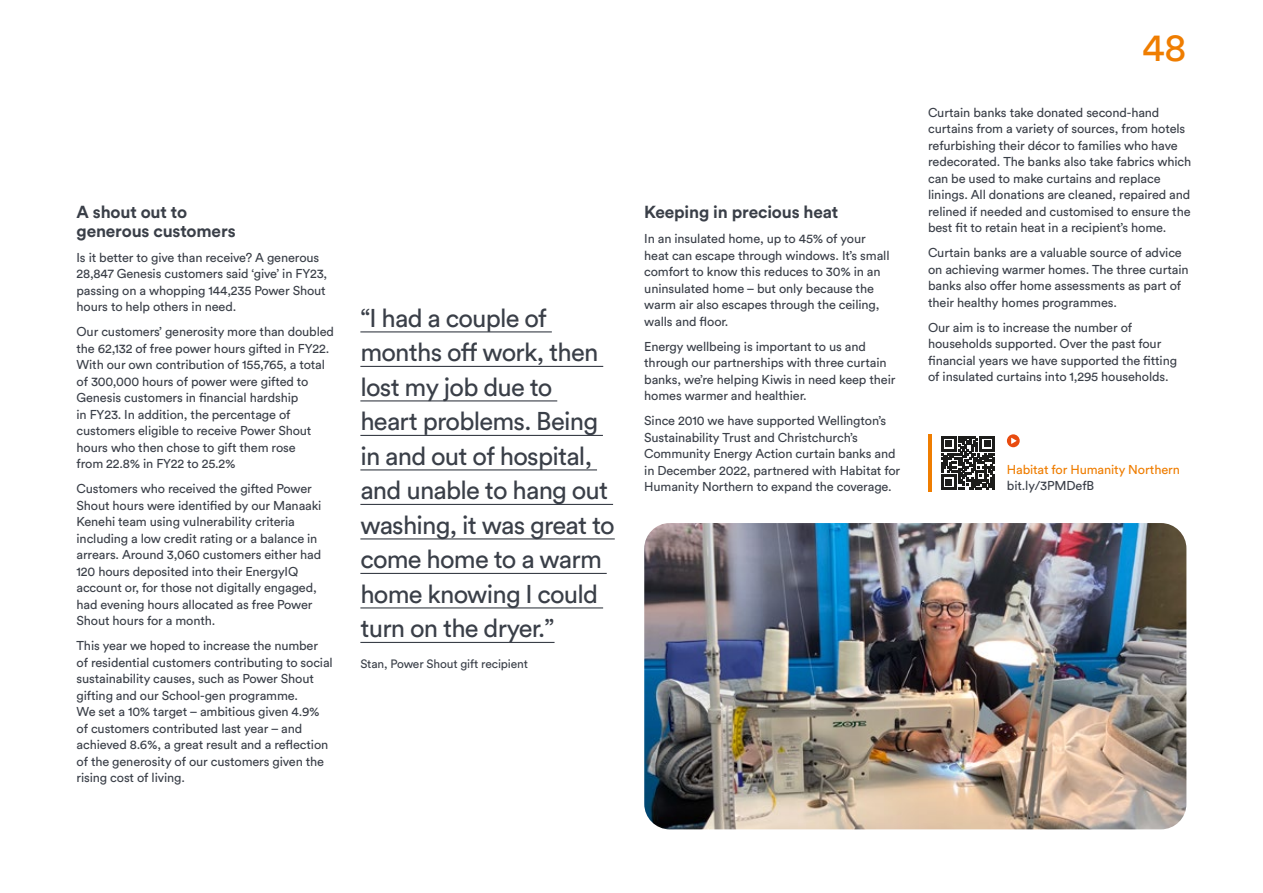
<style>
.page{position:relative;width:1263px;height:893px;background:#fff}
.page>*{position:absolute;margin:0;border:0;box-sizing:border-box;transform-origin:0 0}
.t1{font:39.15px "Circular Pro";color:#ef7d00}
.t2{font:25.5px/34.5px "Circular Pro";letter-spacing:-.03em;color:#3a3f48}
.t3{font:700 17.25px/18.8px "Circular Std";letter-spacing:-.01em;color:#3a3f48}
.t4{font:12.75px/16.5px "Circular Pro";letter-spacing:-.01em;color:#3a3f48}
.t5{font:12.75px "Circular Pro";letter-spacing:-.01em;color:#ef7d00}
.t6{font:12px "Circular Pro";letter-spacing:-.01em;color:#3a3f48}
</style>
<div class="page">
<hr style="left:360px;top:331px;width:192px;height:1px;background:#3a3f48">
<hr style="left:360px;top:366px;width:243px;height:1px;background:#3a3f48">
<hr style="left:360px;top:400px;width:197px;height:1px;background:#3a3f48">
<hr style="left:360px;top:435px;width:243px;height:1px;background:#3a3f48">
<hr style="left:360px;top:469px;width:237px;height:1px;background:#3a3f48">
<hr style="left:360px;top:504px;width:253px;height:1px;background:#3a3f48">
<hr style="left:360px;top:538px;width:255px;height:1px;background:#3a3f48">
<hr style="left:360px;top:573px;width:247px;height:1px;background:#3a3f48">
<hr style="left:360px;top:607px;width:243px;height:1px;background:#3a3f48">
<hr style="left:360px;top:642px;width:194px;height:1px;background:#3a3f48">
<img style="left:644px;top:523px;width:542px;height:306px">
<svg style="left:1007px;top:434px;width:13px;height:13px"></svg>
<svg style="left:941px;top:436px;width:54px;height:54px"></svg>
<hr style="left:928px;top:434px;width:3px;height:57px;background:#ef7d00">
<h3 class="t3" style="left:77px;top:202px;width:161px">A shout out to generous customers</h3>
<p class="t4" style="left:77px;top:248px;width:252px">Is it better to give than receive? A generous 28,847 Genesis customers said ‘give’ in FY23, passing on a whopping 144,235 Power Shout hours to help others in need.</p>
<p class="t4" style="left:77px;top:323px;width:259px">Our customers’ generosity more than doubled the 62,132 of free power hours gifted in FY22.<br>With our own contribution of 155,765, a total of 300,000 hours of power were gifted to Genesis customers in financial hardship<br>in FY23. In addition, the percentage of customers eligible to receive Power Shout hours who then chose to gift them rose<br>from 22.8% in FY22 to 25.2%</p>
<p class="t4" style="left:77px;top:480px;width:246px">Customers who received the gifted Power Shout hours were identified by our Manaaki Kenehi team using vulnerability criteria including a low credit rating or a balance in arrears. Around 3,060 customers either had 120 hours deposited into their EnergyIQ account or, for those not digitally engaged, had evening hours allocated as free Power Shout hours for a month.</p>
<p class="t4" style="left:77px;top:637px;width:258px">This year we hoped to increase the number<br>of residential customers contributing to social sustainability causes, such as Power Shout gifting and our School-gen programme.<br>We set a 10% target – ambitious given 4.9% of customers contributed last year – and achieved 8.6%, a great result and a reflection of the generosity of our customers given the rising cost of living.</p>
<h2 class="t2" style="left:360px;top:300px;width:256px">“I had a couple of months off work, then lost my job due to heart problems. Being in and out of hospital, and unable to hang out washing, it was great to come home to a warm home knowing I could turn on the dryer.”</h2>
<p class="t6" style="left:360px;top:656px;width:169px">Stan, Power Shout gift recipient</p>
<h3 class="t3" style="left:644px;top:202px;width:196px">Keeping in precious heat</h3>
<p class="t4" style="left:644px;top:230px;width:247px">In an insulated home, up to 45% of your heat can escape through windows. It’s small comfort to know this reduces to 30% in an uninsulated home – but only because the warm air also escapes through the ceiling, walls and floor.</p>
<p class="t4" style="left:644px;top:337px;width:253px">Energy wellbeing is important to us and through our partnerships with three curtain banks, we’re helping Kiwis in need keep their homes warmer and healthier.</p>
<p class="t4" style="left:644px;top:412px;width:257px">Since 2010 we have supported Wellington’s Sustainability Trust and Christchurch’s Community Energy Action curtain banks and in December 2022, partnered with Habitat for Humanity Northern to expand the coverage.</p>
<h1 class="t1" style="left:1142px;top:21px;width:46px">48</h1>
<p class="t4" style="left:928px;top:103px;width:265px">Curtain banks take donated second-hand curtains from a variety of sources, from hotels refurbishing their décor to families who have redecorated. The banks also take fabrics which can be used to make curtains and replace linings. All donations are cleaned, repaired and relined if needed and customised to ensure the best fit to retain heat in a recipient’s home.</p>
<p class="t4" style="left:928px;top:244px;width:262px">Curtain banks are a valuable source of advice on achieving warmer homes. The three curtain banks also offer home assessments as part of their healthy homes programmes.</p>
<p class="t4" style="left:928px;top:318px;width:250px">Our aim is to increase the number of households supported. Over the past four financial years we have supported the fitting of insulated curtains into 1,295 households.</p>
<p class="t5" style="left:1007px;top:461px;width:174px">Habitat for Humanity Northern</p>
<p class="t4" style="left:1007px;top:477px;width:89px">bit.ly/3PMDefB</p>
</div>
